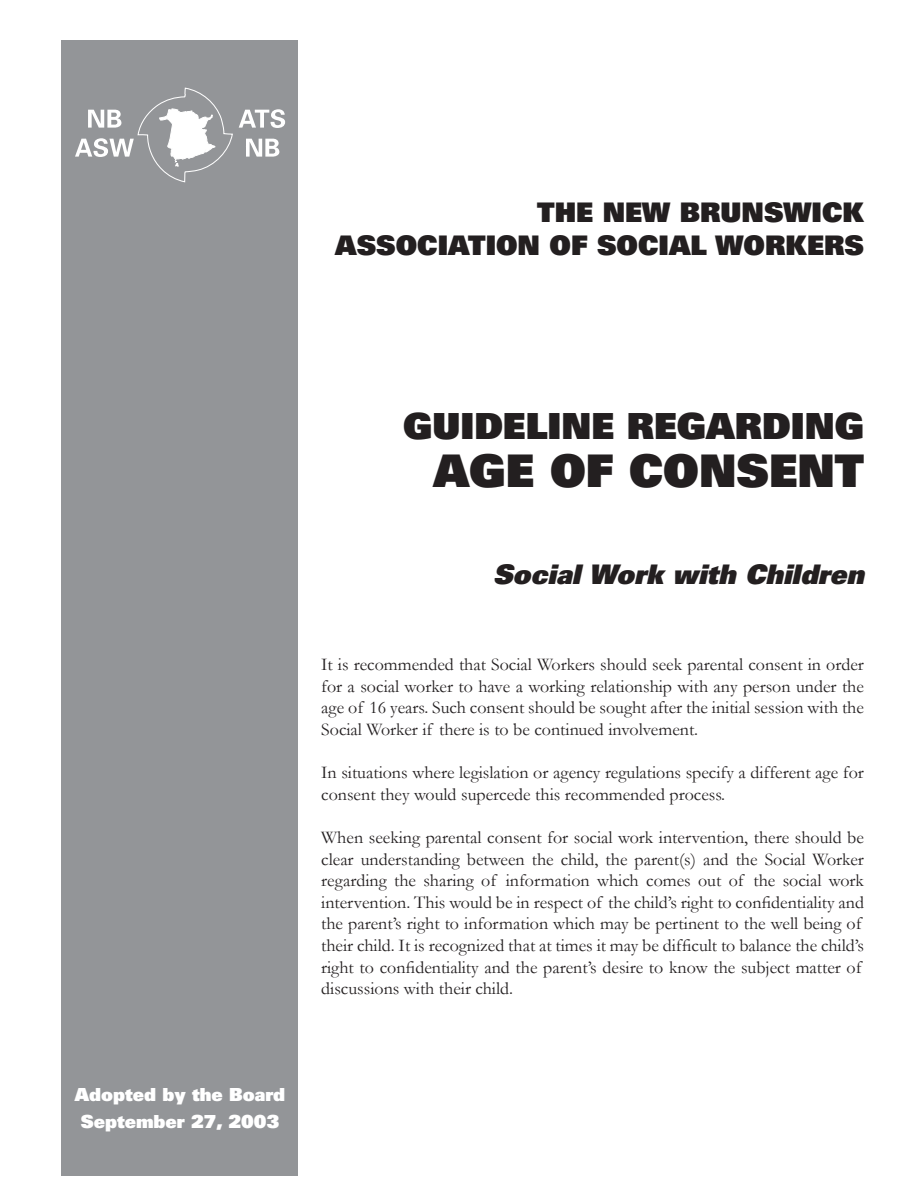
<style>
.page{position:relative;width:918px;height:1188px;background:#fff}
.page>*{position:absolute;margin:0;border:0;box-sizing:border-box;transform-origin:0 0}
.t1{font:900 45px "Univers";color:#231f20}
.t2{font:900 36px "Univers";color:#231f20}
.t3{font:900 27px/32.4px "Univers";color:#231f20;text-align:right}
.t4{font:italic 900 27px "Univers";color:#231f20}
.t5{font:18px/21.6px "Garamond";color:#231f20}
.t6{font:900 18px/27px "Univers";color:#fff;text-align:center}
</style>
<div class="page">
<div style="left:62px;top:40px;width:236px;height:1136px;background:#939598"></div>
<svg style="left:75px;top:88px;width:210px;height:94px"></svg>
<h3 class="t3" style="left:335px;top:196px;width:530px">THE NEW BRUNSWICK<br>ASSOCIATION OF SOCIAL WORKERS</h3>
<h2 class="t2" style="left:403px;top:402px;width:462px">GUIDELINE REGARDING</h2>
<h1 class="t1" style="left:433px;top:441px;width:432px">AGE OF CONSENT</h1>
<h3 class="t4" style="left:493px;top:556px;width:372px">Social Work with Children</h3>
<p class="t5" style="left:321px;top:653px;width:544px;text-align:justify">It is recommended that Social Workers should seek parental consent in order for a social worker to have a working relationship with any person under the age of 16 years. Such consent should be sought after the initial session with the Social Worker if there is to be continued involvement.</p>
<p class="t5" style="left:321px;top:761px;width:544px">In situations where legislation or agency regulations specify a different age for consent they would supercede this recommended process.</p>
<p class="t5" style="left:321px;top:826px;width:544px">When seeking parental consent for social work intervention, there should be clear understanding between the child, the parent(s) and the Social Worker regarding the sharing of information which comes out of the social work intervention. This would be in respect of the child’s right to confidentiality and the parent’s right to information which may be pertinent to the well being of their child. It is recognized that at times it may be difficult to balance the child’s right to confidentiality and the parent’s desire to know the subject matter of discussions with their child.</p>
<p class="t6" style="left:75px;top:1080px;width:212px">Adopted by the Board<br>September 27, 2003</p>
</div>
